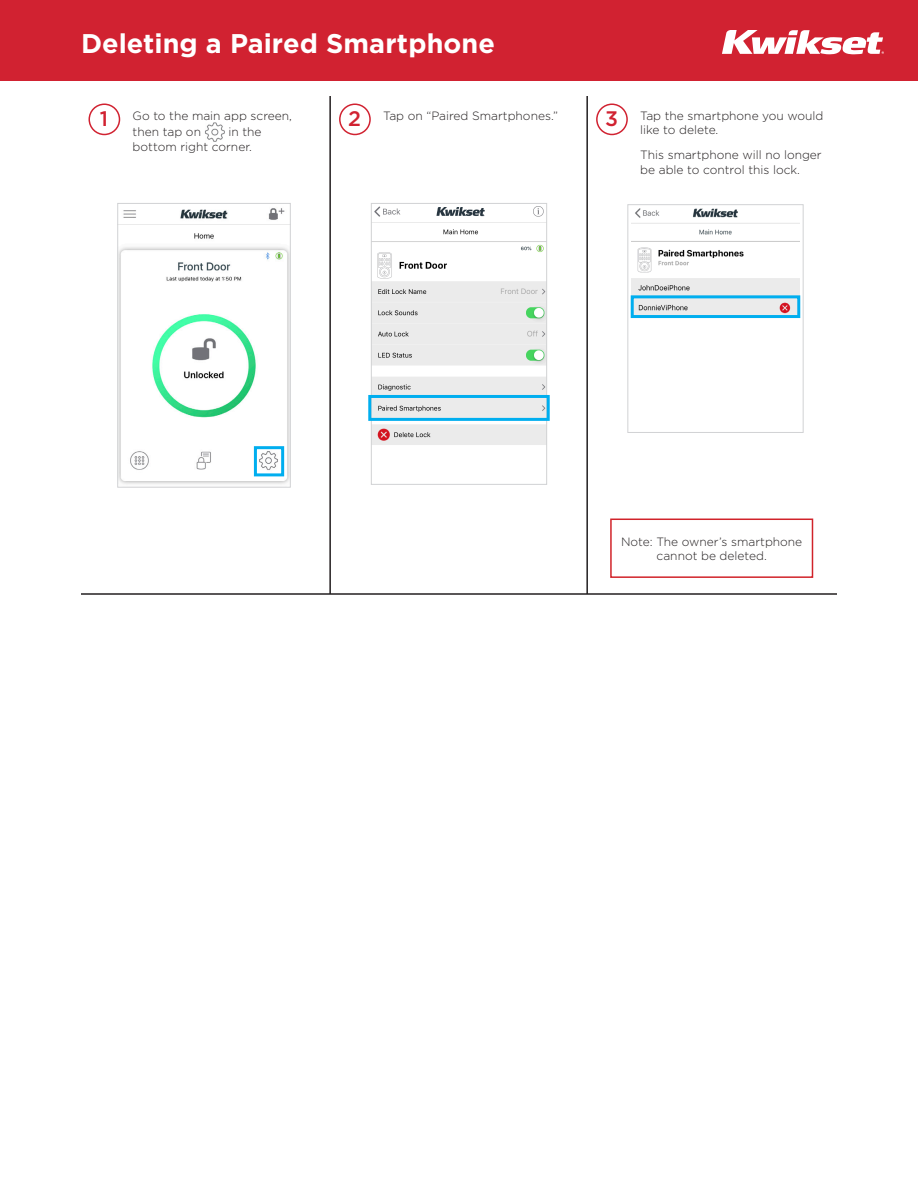
<style>
.page{position:relative;width:918px;height:1188px;background:#fff}
.page>*{position:absolute;margin:0;border:0;box-sizing:border-box;transform-origin:0 0}
.Section_head{font:700 27px "Gotham";color:#fff}
.t1{font:500 21px "Gotham";color:#d12231}
.body_copy{font:300 12px/14.4px "Gotham";color:#231f20}
</style>
<div class="page">
<div style="left:0;top:0;width:918px;height:81px;background:#d12231"></div>
<hr style="left:329px;top:96px;width:2px;height:498px;background:#231f20">
<hr style="left:586px;top:96px;width:2px;height:498px;background:#231f20">
<img style="left:205px;top:122px;width:20px;height:20px">
<div style="left:89px;top:103px;width:31px;height:32px;border:2px solid #d12231;border-radius:50%"></div>
<div style="left:339px;top:103px;width:32px;height:32px;border:2px solid #d12231;border-radius:50%"></div>
<div style="left:596px;top:103px;width:32px;height:32px;border:2px solid #d12231;border-radius:50%"></div>
<img style="left:373px;top:206px;width:172px;height:239px">
<div style="left:371px;top:203px;width:176px;height:282px;border:1px solid #d1d2d4"></div>
<img style="left:631px;top:208px;width:169px;height:111px">
<div style="left:627px;top:204px;width:177px;height:229px;border:1px solid #d1d2d4"></div>
<div style="left:368px;top:395px;width:182px;height:26px;border:3px solid #00aeef"></div>
<div style="left:631px;top:295px;width:169px;height:23px;border:3px solid #00aeef"></div>
<img style="left:119px;top:208px;width:170px;height:276px">
<div style="left:117px;top:203px;width:174px;height:285px;border:1px solid #d1d2d4"></div>
<div style="left:254px;top:446px;width:30px;height:30px;border:3px solid #00aeef"></div>
<div style="left:610px;top:519px;width:203px;height:59px;border:2px solid #d1232a"></div>
<hr style="left:81px;top:593px;width:756px;height:2px;background:#231f20">
<svg style="left:722px;top:30px;width:162px;height:24px"></svg>
<p class="Section_head" style="left:81px;top:25px;width:416px">Deleting a Paired Smartphone</p>
<p class="t1" style="left:100px;top:105px;width:10px">1</p>
<p class="body_copy" style="left:383px;top:108px;width:176px">Tap on “Paired Smartphones.”</p>
<p class="body_copy" style="left:133px;top:107px;width:161px;line-height:16.5px">Go to the main app screen, then tap on</p>
<p class="t1" style="left:348px;top:105px;width:14px">2</p>
<p class="body_copy" style="left:640px;top:108px;width:185px">Tap the smartphone you would like to delete.</p>
<p class="body_copy" style="left:640px;top:148px;width:183px">This smartphone will no longer be able to control this lock.</p>
<p class="t1" style="left:605px;top:105px;width:14px">3</p>
<p class="body_copy" style="left:133px;top:124px;width:131px;text-indent:96px">in the bottom right corner.</p>
<p class="body_copy" style="left:621px;top:534px;width:183px;text-align:center">Note: The owner’s smartphone cannot be deleted.</p>
</div>
